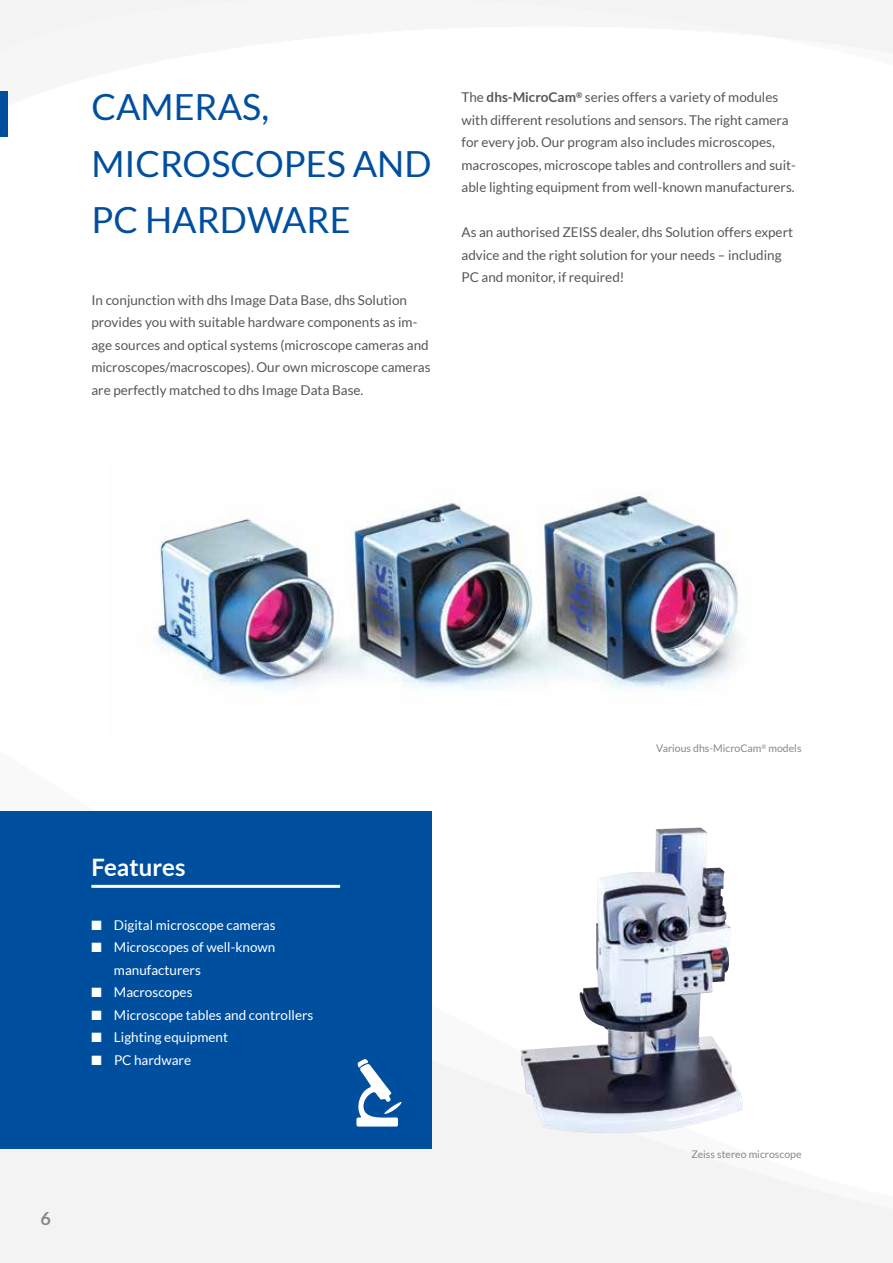
<style>
.page{position:relative;width:893px;height:1263px;background:#fff}
.page>*{position:absolute;margin:0;border:0;box-sizing:border-box;transform-origin:0 0}
.t1{font:36px/56.2px "Lato";color:#004f9f}
.t2{font:700 24px "Lato";color:#fff}
.t3{font:700 18px "Lato";color:#878787}
.t4{font:13.5px/22.5px "Lato";color:#575756}
.t5{font:13.5px/22.5px "Lato";color:#fff}
.t6{font:10.5px "Lato";color:#878787}
.s1{font-weight:700}
</style>
<div class="page">
<img style="left:0;top:0;width:893px;height:1263px">
<img style="left:520px;top:827px;width:223px;height:310px">
<img style="left:108px;top:457px;width:676px;height:281px">
<div style="left:0;top:811px;width:431px;height:338px;background:#004f9f"></div>
<hr style="left:91px;top:885px;width:249px;height:3px;background:#fff">
<div style="left:0;top:91px;width:8px;height:45px;background:#004f9f"></div>
<svg style="left:356px;top:1059px;width:45px;height:67px"></svg>
<h1 class="t1" style="left:91px;top:79px;width:342px">CAMERAS,<br>MICROSCOPES AND<br>PC HARDWARE</h1>
<p class="t4" style="left:91px;top:289px;width:341px">In conjunction with dhs Image Data Base, dhs Solution provides you with suitable hardware components as im&shy;age sources and optical systems (microscope cameras and microscopes/macroscopes). Our own microscope cameras are perfectly matched to dhs Image Data Base.</p>
<p class="t4" style="left:461px;top:86px;width:336px">The <span class="s1">dhs-MicroCam</span><sup>®</sup> series offers a variety of modules with different resolutions and sensors. The right camera for every job. Our program also includes microscopes, macroscopes, microscope tables and controllers and suit&shy;able lighting equipment from well-known manufacturers.</p>
<p class="t4" style="left:461px;top:221px;width:333px">As an authorised ZEISS dealer, dhs Solution offers expert advice and the right solution for your needs – including<br>PC and monitor, if required!</p>
<h2 class="t2" style="left:91px;top:853px;width:96px">Features</h2>
<p class="t5" style="left:91px;top:914px;width:186px">■ Digital microscope cameras</p>
<p class="t5" style="left:114px;top:936px;width:163px;text-indent:-23px">■ Microscopes of well-known manufacturers</p>
<p class="t5" style="left:91px;top:981px;width:103px">■ Macroscopes</p>
<p class="t5" style="left:91px;top:1004px;width:223px">■ Microscope tables and controllers</p>
<p class="t5" style="left:91px;top:1026px;width:138px">■ Lighting equipment</p>
<p class="t5" style="left:91px;top:1049px;width:101px">■ PC hardware</p>
<h3 class="t3" style="left:40px;top:1208px;width:12px">6</h3>
<p class="t6" style="left:656px;top:743px;width:147px">Various dhs-MicroCam<sup>®</sup> models</p>
<p class="t6" style="left:691px;top:1148px;width:112px">Zeiss stereo microscope</p>
</div>
